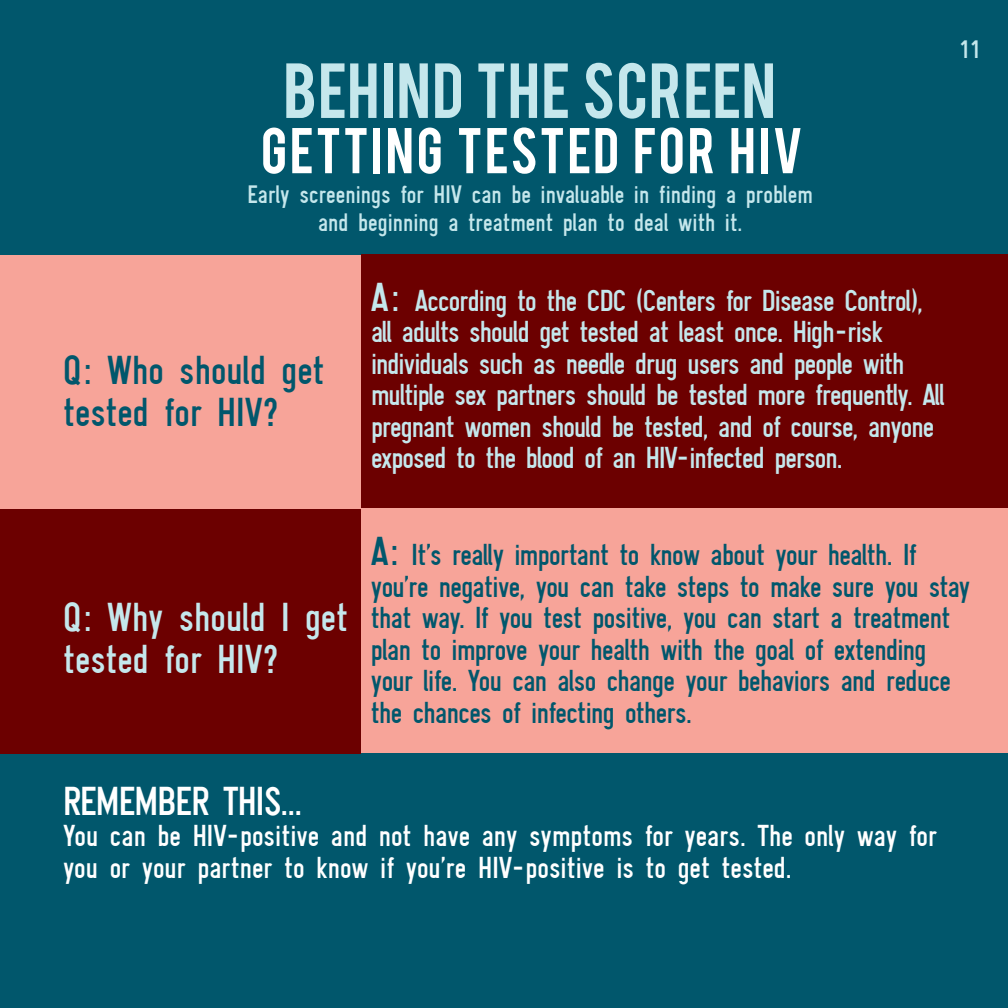
<style>
.page{position:relative;width:1008px;height:1008px;background:#f7a499}
.page>*{position:absolute;margin:0;border:0;box-sizing:border-box;transform-origin:0 0}
.t1{font:61.25px "Bebas";letter-spacing:.02em;color:#c5e7ec}
.t2{font:50.75px "Bebas";letter-spacing:.045em;color:#fff}
.t3{font:42px "Gliscor Gothic";color:#c5e7ec}
.t4{font:42px "Gliscor Gothic";color:#01576c}
.t5{font:42px "Gliscor Gothic";letter-spacing:-.02em;color:#fff}
.t6{font:31.5px/31.5px "Gliscor Gothic";letter-spacing:-.03em;color:#c5e7ec}
.t7{font:31.5px/31.5px "Gliscor Gothic";letter-spacing:-.02em;color:#01576c}
.t8{font:31.5px/31.5px "Gliscor Gothic";color:#fff}
.t9{font:26.25px/28px "Gliscor Gothic";color:#c5e7ec;text-align:center}
</style>
<div class="page">
<div style="left:0;top:0;width:1008px;height:255px;background:#01576c"></div>
<div style="left:0;top:753px;width:1008px;height:255px;background:#01576c"></div>
<div style="left:361px;top:255px;width:647px;height:253px;background:#6c0000"></div>
<div style="left:0;top:509px;width:360px;height:244px;background:#6c0000"></div>
<h1 class="t1" style="left:284px;top:46px;width:494px">BEHIND THE SCREEN</h1>
<h2 class="t2" style="left:261px;top:114px;width:544px">GETTING TESTED FOR HIV</h2>
<p class="t9" style="left:248px;top:180px;width:567px">Early screenings for HIV can be invaluable in finding a problem and beginning a treatment plan to deal with it.</p>
<p class="t9" style="left:959px;top:35px;width:23px">11</p>
<p class="t4" style="left:63px;top:345px;width:263px">Q: Who should get</p>
<p class="t4" style="left:63px;top:387px;width:216px">tested for HIV?</p>
<p class="t3" style="left:371px;top:272px;width:30px">A:</p>
<p class="t6" style="left:371px;top:285px;width:575px;text-indent:44px">According to the CDC (Centers for Disease Control), all adults should get tested at least once. High-risk individuals such as needle drug users and people with multiple sex partners should be tested more frequently. All pregnant women should be tested, and of course, anyone exposed to the blood of an HIV-infected person.</p>
<p class="t3" style="left:63px;top:592px;width:287px">Q: Why should I get</p>
<p class="t3" style="left:63px;top:634px;width:216px">tested for HIV?</p>
<p class="t4" style="left:371px;top:526px;width:29px">A:</p>
<p class="t7" style="left:371px;top:539px;width:601px;text-indent:41px">It’s really important to know about your health. If you’re negative, you can take steps to make sure you stay that way. If you test positive, you can start a treatment plan to improve your health with the goal of extending your life. You can also change your behaviors and reduce the chances of infecting others.</p>
<h3 class="t5" style="left:63px;top:776px;width:241px">REMEMBER THIS...</h3>
<p class="t8" style="left:63px;top:820px;width:875px">You can be HIV-positive and not have any symptoms for years. The only way for you or your partner to know if you’re HIV-positive is to get tested.</p>
</div>
